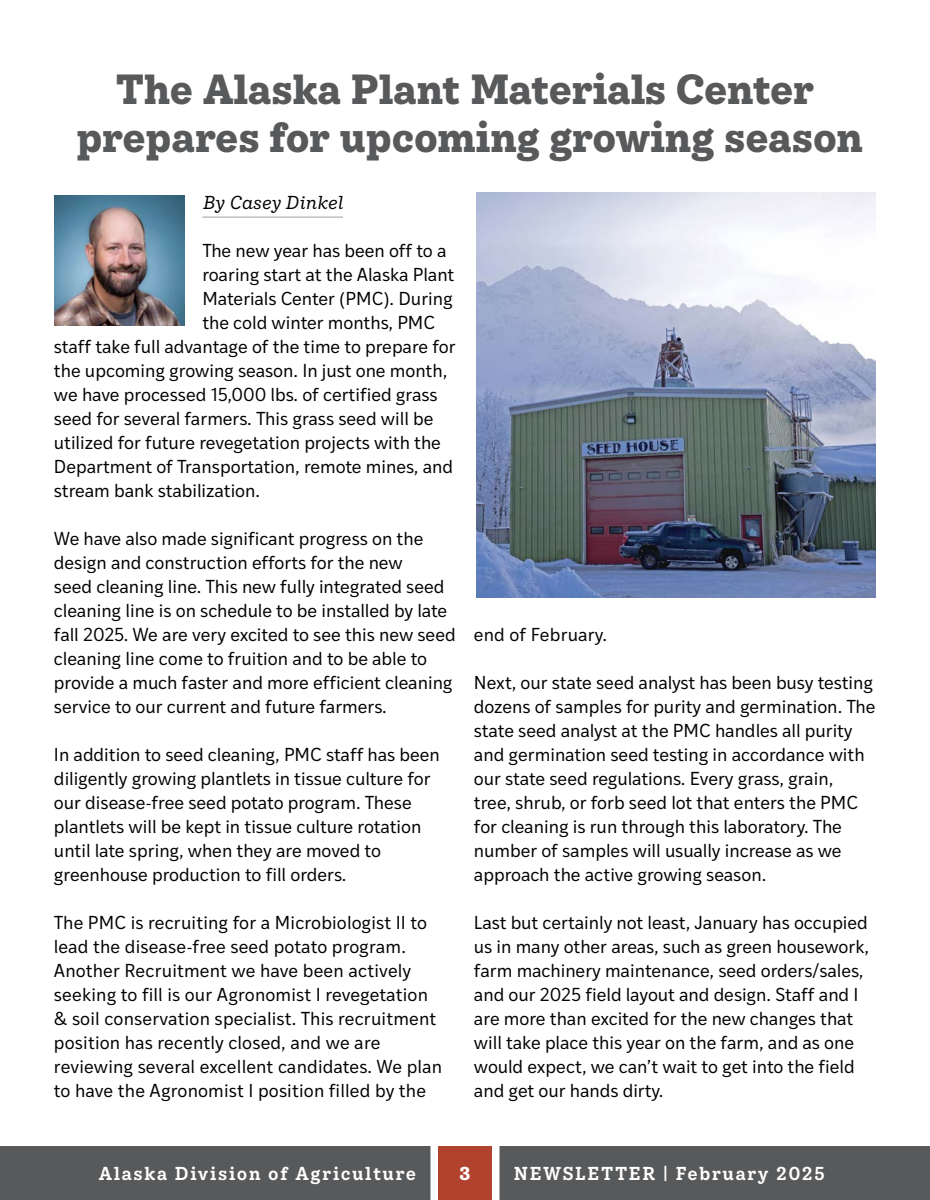
<style>
.page{position:relative;width:930px;height:1200px;background:#fff}
.page>*{position:absolute;margin:0;border:0;box-sizing:border-box;transform-origin:0 0}
.t1{font:700 40.5px/48.6px "Ivy Style TW";color:#58595b;text-align:center}
.t2{font:18px/24px "Ivy Style Sans";color:#000}
.t3{font:600 18px "Ivy Style TW";letter-spacing:.09em;color:#fff}
.t4{font:italic 18px "Ivy Style TW";letter-spacing:-.01em;color:#000}
.t5{font:700 18px "Ivy Style TW";color:#fff}
</style>
<div class="page">
<div style="left:0;top:1146px;width:930px;height:54px;background:#58595b"></div>
<svg style="left:430px;top:1146px;width:70px;height:54px;background:#bf6a5b"></svg>
<hr style="left:202px;top:216px;width:141px;height:2px;background:#bcbec0">
<img style="left:54px;top:195px;width:130px;height:131px">
<img style="left:476px;top:192px;width:400px;height:406px">
<h1 class="t1" style="left:77px;top:62px;width:788px">The Alaska Plant Materials Center prepares for upcoming growing season</h1>
<p class="t4" style="left:202px;top:189px;width:142px">By Casey Dinkel</p>
<p class="t2" style="left:202px;top:238px;width:246px">The new year has been off to a</p>
<p class="t2" style="left:202px;top:261px;width:254px">roaring start at the Alaska Plant</p>
<p class="t2" style="left:202px;top:285px;width:252px">Materials Center (PMC). During</p>
<p class="t2" style="left:202px;top:309px;width:234px">the cold winter months, PMC</p>
<p class="t2" style="left:54px;top:333px;width:403px">staff take full advantage of the time to prepare for</p>
<p class="t2" style="left:54px;top:357px;width:395px">the upcoming growing season. In just one month,</p>
<p class="t2" style="left:54px;top:381px;width:385px">we have processed 15,000 lbs. of certified grass</p>
<p class="t2" style="left:54px;top:405px;width:381px">seed for several farmers. This grass seed will be</p>
<p class="t2" style="left:54px;top:429px;width:389px">utilized for future revegetation projects with the</p>
<p class="t2" style="left:54px;top:453px;width:401px">Department of Transportation, remote mines, and</p>
<p class="t2" style="left:54px;top:477px;width:208px">stream bank stabilization.</p>
<p class="t2" style="left:54px;top:525px;width:403px">We have also made significant progress on the design and construction efforts for the new<br>seed cleaning line. This new fully integrated seed cleaning line is on schedule to be installed by late fall 2025. We are very excited to see this new seed cleaning line come to fruition and to be able to provide a much faster and more efficient cleaning service to our current and future farmers.</p>
<p class="t2" style="left:54px;top:741px;width:388px">In addition to seed cleaning, PMC staff has been diligently growing plantlets in tissue culture for our disease-free seed potato program. These plantlets will be kept in tissue culture rotation until late spring, when they are moved to greenhouse production to fill orders.</p>
<p class="t2" style="left:54px;top:909px;width:390px">The PMC is recruiting for a Microbiologist II to lead the disease-free seed potato program.<br>Another Recruitment we have been actively seeking to fill is our Agronomist I revegetation &amp; soil conservation specialist. This recruitment position has recently closed, and we are reviewing several excellent candidates. We plan to have the Agronomist I position filled by the</p>
<p class="t2" style="left:474px;top:621px;width:135px">end of February.</p>
<p class="t2" style="left:474px;top:669px;width:403px">Next, our state seed analyst has been busy testing dozens of samples for purity and germination. The state seed analyst at the PMC handles all purity and germination seed testing in accordance with our state seed regulations. Every grass, grain,<br>tree, shrub, or forb seed lot that enters the PMC for cleaning is run through this laboratory. The number of samples will usually increase as we approach the active growing season.</p>
<p class="t2" style="left:474px;top:909px;width:397px">Last but certainly not least, January has occupied us in many other areas, such as green housework, farm machinery maintenance, seed orders/sales, and our 2025 field layout and design. Staff and I are more than excited for the new changes that will take place this year on the farm, and as one would expect, we can’t wait to get into the field and get our hands dirty.</p>
<p class="t3" style="left:99px;top:1159px;width:319px">Alaska Division of Agriculture</p>
<p class="t3" style="left:514px;top:1159px;width:313px">NEWSLETTER | February 2025</p>
<p class="t5" style="left:459px;top:1158px;width:13px">3</p>
</div>
